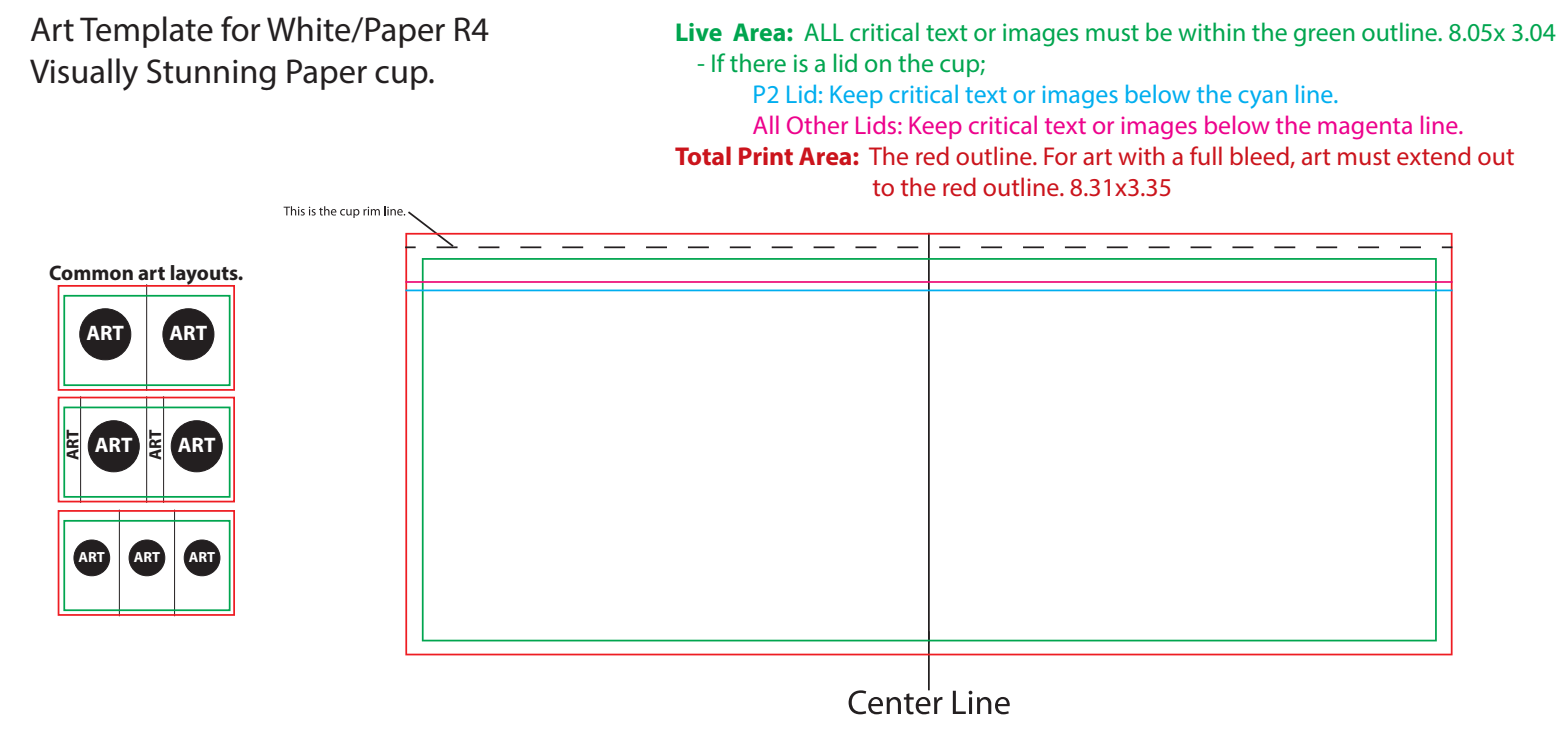
<style>
.page{position:relative;width:1565px;height:756px;background:#fff}
.page>*{position:absolute;margin:0;border:0;box-sizing:border-box;transform-origin:0 0}
.t1{font:34.48px/41.3px "Myriad Pro";color:#231f20}
.t2{font:25.9px "Myriad Pro";color:#00a54f}
.t3{font:25.9px "Myriad Pro";color:#cb141c}
.t4{font:25.9px "Myriad Pro";color:#ed028c}
.t5{font:25.9px "Myriad Pro";color:#00aeef}
.t6{font:700 21px "Myriad Pro";color:#231f20}
.t7{font:700 21px "Myriad Pro";color:#fff}
.t8{font:700 17.32px "Myriad Pro";color:#231f20}
.t9{font:700 14.7px "Myriad Pro";color:#fff}
.s1{font-weight:700}
</style>
<div class="page">
<svg style="left:848px;top:690px;width:94px;height:24px"></svg>
<svg style="left:953px;top:690px;width:57px;height:24px"></svg>
<hr style="left:928px;top:631px;width:2px;height:59px;background:#231f20">
<svg style="left:405px;top:233px;width:1047px;height:422px"></svg>
<svg style="left:422px;top:258px;width:1015px;height:383px"></svg>
<hr style="left:405px;top:289px;width:1047px;height:2px;background:#00aeef">
<hr style="left:405px;top:281px;width:1047px;height:2px;background:#ed1179">
<svg style="left:284px;top:206px;width:1147px;height:42px"></svg>
<svg style="left:1442px;top:246px;width:10px;height:2px"></svg>
<hr style="left:119px;top:509px;width:1px;height:107px;background:#231f20">
<hr style="left:174px;top:509px;width:1px;height:107px;background:#231f20">
<div style="left:74px;top:539px;width:36px;height:36px;background:#231f20;border-radius:50%"></div>
<div style="left:74px;top:539px;width:36px;height:37px;border:1px solid #231f20;border-radius:50%"></div>
<div style="left:129px;top:539px;width:36px;height:36px;background:#231f20;border-radius:50%"></div>
<div style="left:129px;top:539px;width:36px;height:37px;border:1px solid #231f20;border-radius:50%"></div>
<div style="left:184px;top:539px;width:36px;height:36px;background:#231f20;border-radius:50%"></div>
<div style="left:184px;top:539px;width:36px;height:37px;border:1px solid #231f20;border-radius:50%"></div>
<hr style="left:146px;top:396px;width:1px;height:106px;background:#231f20">
<div style="left:88px;top:420px;width:51px;height:51px;background:#231f20;border-radius:50%"></div>
<div style="left:88px;top:420px;width:52px;height:52px;border:1px solid #231f20;border-radius:50%"></div>
<hr style="left:80px;top:396px;width:1px;height:106px;background:#231f20">
<hr style="left:163px;top:396px;width:1px;height:106px;background:#231f20">
<div style="left:171px;top:420px;width:51px;height:51px;background:#231f20;border-radius:50%"></div>
<div style="left:171px;top:420px;width:52px;height:52px;border:1px solid #231f20;border-radius:50%"></div>
<hr style="left:146px;top:284px;width:1px;height:106px;background:#231f20">
<div style="left:163px;top:308px;width:51px;height:51px;background:#231f20;border-radius:50%"></div>
<div style="left:162px;top:308px;width:52px;height:52px;border:1px solid #231f20;border-radius:50%"></div>
<div style="left:80px;top:308px;width:51px;height:51px;background:#231f20;border-radius:50%"></div>
<div style="left:79px;top:308px;width:52px;height:52px;border:1px solid #231f20;border-radius:50%"></div>
<div style="left:58px;top:285px;width:177px;height:105px;border:2px solid #ee1d23"></div>
<div style="left:63px;top:295px;width:168px;height:91px;border:2px solid #00a54f"></div>
<div style="left:58px;top:396px;width:177px;height:106px;border:2px solid #ee1d23"></div>
<div style="left:63px;top:406px;width:168px;height:91px;border:2px solid #00a54f"></div>
<div style="left:58px;top:510px;width:177px;height:105px;border:2px solid #ee1d23"></div>
<div style="left:63px;top:519px;width:168px;height:91px;border:2px solid #00a54f"></div>
<h1 class="t1" style="left:30px;top:8px;width:461px">Art Template for White/Paper R4<br>Visually Stunning Paper cup.</h1>
<p class="t2" style="left:675px;top:17px;width:882px"><span class="s1">Live Area:</span> ALL critical text or images must be within the green outline. 8.05x 3.04</p>
<p class="t2" style="left:697px;top:48px;width:290px">- If there is a lid on the cup;</p>
<p class="t5" style="left:753px;top:79px;width:587px">P2 Lid: Keep critical text or images below the cyan line.</p>
<p class="t4" style="left:753px;top:110px;width:712px">All Other Lids: Keep critical text or images below the magenta line.</p>
<p class="t3" style="left:675px;top:141px;width:841px"><span class="s1">Total Print Area:</span> The red outline. For art with a full bleed, art must extend out</p>
<p class="t3" style="left:872px;top:172px;width:301px">to the red outline. 8.31x3.35</p>
<p class="t6" style="left:49px;top:259px;width:196px">Common art layouts.</p>
<p class="t7" style="left:86px;top:319px;width:39px">ART</p>
<p class="t7" style="left:169px;top:319px;width:39px">ART</p>
<p class="t8" style="left:61px;top:460px;width:33px;rotate:-90deg">ART</p>
<p class="t8" style="left:144px;top:460px;width:33px;rotate:-90deg">ART</p>
<p class="t7" style="left:178px;top:431px;width:39px">ART</p>
<p class="t7" style="left:95px;top:431px;width:39px">ART</p>
<p class="t9" style="left:79px;top:547px;width:28px">ART</p>
<p class="t9" style="left:134px;top:547px;width:28px">ART</p>
<p class="t9" style="left:189px;top:547px;width:28px">ART</p>
</div>
